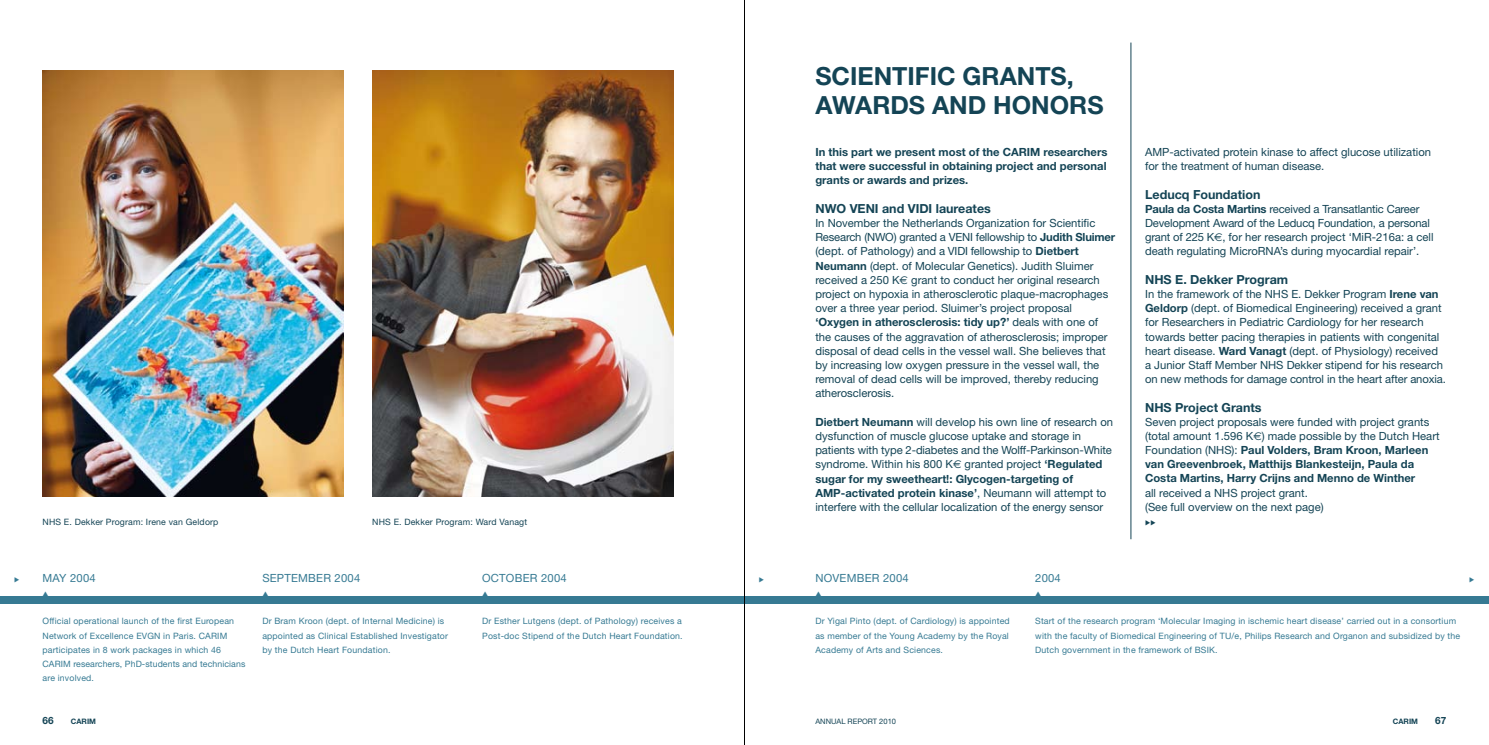
<style>
.page{position:relative;width:1489px;height:745px;background:#fff}
.page>*{position:absolute;margin:0;border:0;box-sizing:border-box;transform-origin:0 0}
.t1{font:700 25px/28.4px "Helvetica Neue";color:#144455}
.t2{font:700 12.5px "Helvetica Neue";color:#144455}
.t3{font:11.25px/14.1px "Helvetica Neue";color:#144455}
.t4{font:700 11.25px/14.1px "Helvetica Neue";color:#144455;text-align:justify}
.t5{font:11.25px "Helvetica Neue";letter-spacing:.02em;color:#367a93}
.t6{font:700 10px "Helvetica Neue";color:#144455}
.t7{font:8.75px/14.1px "Helvetica Neue";letter-spacing:.02em;color:#367a93}
.t8{font:8.75px "Helvetica Neue";letter-spacing:.02em;color:#144455}
.t9{font:7.5px "Helvetica Neue";color:#144455}
.t10{font:700 7.5px "Helvetica Neue";color:#144455}
.s1{font-weight:700}
.s2{font-family:"Euro Sans"}
.s3{font-weight:400}
.s4{font-family:"Euro Sans";font-weight:400}
</style>
<div class="page">
<hr style="left:1130px;top:43px;width:1px;height:496px;background:#144455">
<img style="left:43px;top:71px;width:301px;height:425px">
<img style="left:372px;top:71px;width:301px;height:425px">
<div style="left:744px;top:595px;width:744px;height:7px;background:#367a93"></div>
<div style="left:0;top:595px;width:744px;height:7px;background:#367a93"></div>
<hr style="left:744px;top:0;width:1px;height:744px;background:#000">
<h1 class="t1" style="left:815px;top:61px;width:290px">SCIENTIFIC GRANTS,<br>AWARDS AND HONORS</h1>
<p class="t4" style="left:815px;top:145px;width:293px">In this part we present most of the CARIM researchers that were successful in obtaining project and personal grants or awards and prizes.</p>
<p class="t2" style="left:815px;top:200px;width:177px">NWO VENI and VIDI laureates</p>
<p class="t3" style="left:815px;top:216px;width:301px">In November the Netherlands Organization for Scientific Research (NWO) granted a VENI fellowship to <span class="s1">Judith Sluimer </span>(dept. of Pathology) and a VIDI fellowship to <span class="s1">Dietbert Neumann</span> (dept. of Molecular Genetics). Judith Sluimer received a 250 K<span class="s2">€</span> grant to conduct her original research project on hypoxia in atherosclerotic plaque-macrophages over a three year period. Sluimer’s project proposal <span class="s1">‘Oxygen in atherosclerosis: tidy up?’</span> deals with one of the causes of the aggravation of atherosclerosis; improper disposal of dead cells in the vessel wall. She believes that by increasing low oxygen pressure in the vessel wall, the removal of dead cells will be improved, thereby reducing atherosclerosis.</p>
<p class="t3" style="left:815px;top:414px;width:299px"><span class="s1">Dietbert Neumann</span> will develop his own line of research on dysfunction of muscle glucose uptake and storage in patients with type 2-diabetes and the Wolff-Parkinson-White syndrome. Within his 800 K<span class="s2">€</span> granted project <span class="s1">‘Regulated sugar for my sweetheart!: Glycogen-targeting of AMP-activated protein kinase’</span>, Neumann will attempt to interfere with the cellular localization of the energy sensor</p>
<p class="t3" style="left:1144px;top:145px;width:287px">AMP-activated protein kinase to affect glucose utilization for the treatment of human disease.</p>
<p class="t2" style="left:1144px;top:186px;width:117px">Leducq Foundation</p>
<p class="t3" style="left:1144px;top:201px;width:290px"><span class="s1">Paula da Costa Martins</span> received a Transatlantic Career Development Award of the Leducq Foundation, a personal grant of 225 K<span class="s2">€</span>, for her research project ‘MiR-216a: a cell death regulating MicroRNA’s during myocardial repair’.</p>
<p class="t2" style="left:1144px;top:271px;width:145px">NHS E. Dekker Program</p>
<p class="t3" style="left:1144px;top:286px;width:302px">In the framework of the NHS E. Dekker Program <span class="s1">Irene van Geldorp</span> (dept. of Biomedical Engineering) received a grant for Researchers in Pediatric Cardiology for her research towards better pacing therapies in patients with congenital heart disease. <span class="s1">Ward Vanagt</span> (dept. of Physiology) received a Junior Staff Member NHS Dekker stipend for his research on new methods for damage control in the heart after anoxia.</p>
<p class="t2" style="left:1144px;top:399px;width:118px">NHS Project Grants</p>
<p class="t4" style="left:1144px;top:414px;width:296px;text-align:left"><span class="s3">Seven project proposals were funded with project grants (total amount 1.596 K</span><span class="s4">€</span><span class="s3">) made possible by the Dutch Heart Foundation (NHS):</span> Paul Volders, Bram Kroon, Marleen van Greevenbroek, Matthijs Blankesteijn, Paula da Costa Martins, Harry Crijns and Menno de Winther</p>
<p class="t3" style="left:1144px;top:485px;width:180px">all received a NHS project grant. (See full overview on the next page)</p>
<p class="t8" style="left:43px;top:516px;width:177px">NHS E. Dekker Program: Irene van Geldorp</p>
<p class="t8" style="left:372px;top:516px;width:156px">NHS E. Dekker Program: Ward Vanagt</p>
<p class="t5" style="left:43px;top:570px;width:55px">MAY 2004</p>
<p class="t5" style="left:262px;top:570px;width:99px">SEPTEMBER 2004</p>
<p class="t5" style="left:482px;top:570px;width:86px">OCTOBER 2004</p>
<p class="t5" style="left:815px;top:570px;width:95px">NOVEMBER 2004</p>
<p class="t5" style="left:1035px;top:570px;width:27px">2004</p>
<p class="t7" style="left:43px;top:613px;width:204px">Official operational launch of the first European Network of Excellence EVGN in Paris. CARIM participates in 8 work packages in which 46<br>CARIM researchers, PhD-students and technicians are involved.</p>
<p class="t7" style="left:262px;top:613px;width:187px">Dr Bram Kroon (dept. of Internal Medicine) is appointed as Clinical Established Investigator by the Dutch Heart Foundation.</p>
<p class="t7" style="left:482px;top:613px;width:202px">Dr Esther Lutgens (dept. of Pathology) receives a<br>Post-doc Stipend of the Dutch Heart Foundation.</p>
<p class="t7" style="left:815px;top:613px;width:196px;text-align:justify">Dr Yigal Pinto (dept. of Cardiology) is appointed as member of the Young Academy by the Royal Academy of Arts and Sciences.</p>
<p class="t7" style="left:1035px;top:613px;width:426px">Start of the research program ‘Molecular Imaging in ischemic heart disease’ carried out in a consortium with the faculty of Biomedical Engineering of TU/e, Philips Research and Organon and subsidized by the<br>Dutch government in the framework of BSIK.</p>
<p class="t6" style="left:43px;top:713px;width:13px">66</p>
<p class="t10" style="left:71px;top:716px;width:27px">CARIM</p>
<p class="t9" style="left:815px;top:716px;width:82px">ANNUAL REPORT 2010</p>
<p class="t10" style="left:1392px;top:716px;width:27px">CARIM</p>
<p class="t6" style="left:1435px;top:713px;width:13px">67</p>
</div>
